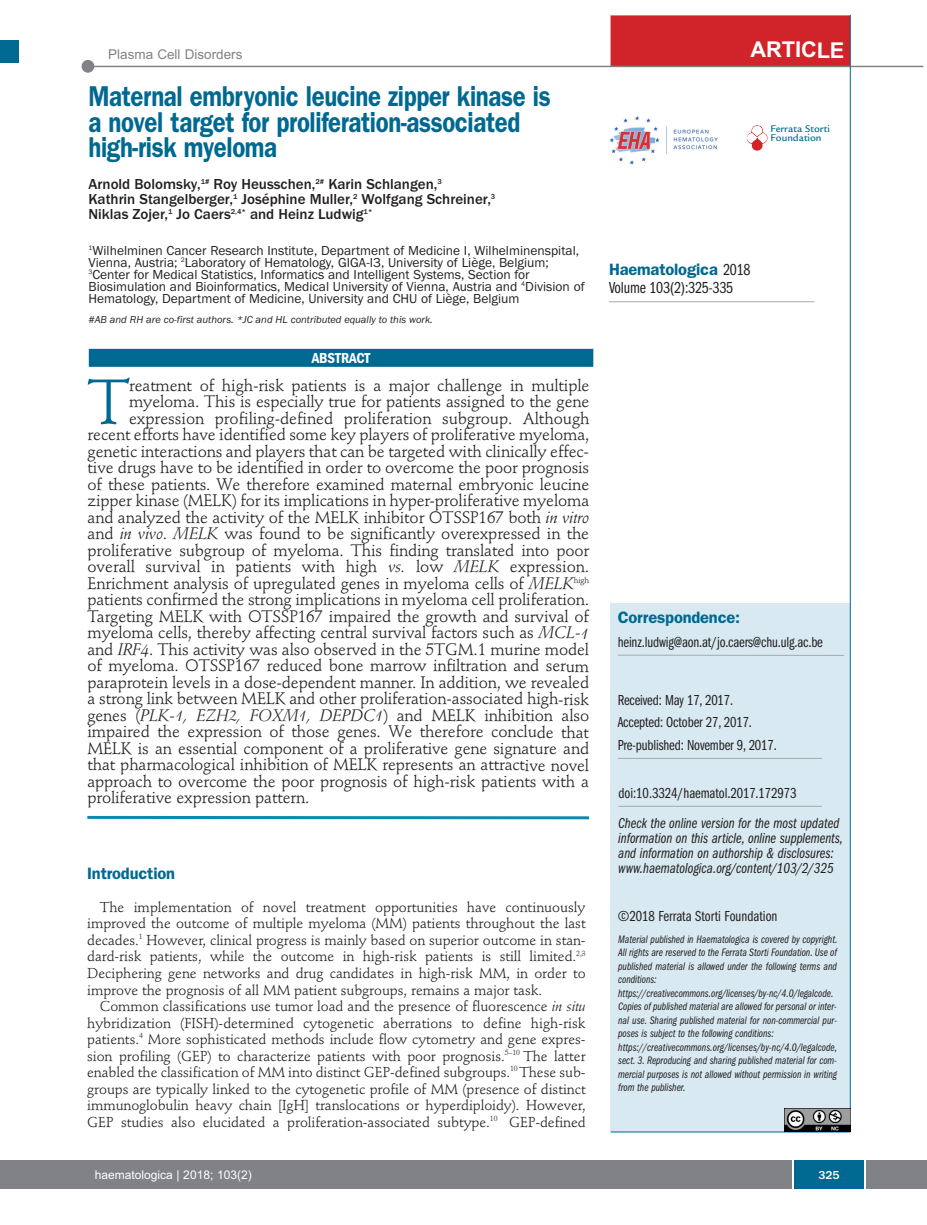
<style>
.page{position:relative;width:927px;height:1225px;background:#fff}
.page>*{position:absolute;margin:0;border:0;box-sizing:border-box;transform-origin:0 0}
.t1{font:62.7px "Stempel Schneidler";color:#006991}
.t2{font:600 28.8px/25.5px "Franklin Gothic";letter-spacing:-.015em;color:#006991;scale:.83 1}
.t3{font:700 21.75px "Arial";letter-spacing:-.01em;color:#fff}
.t4{font:16.5px "Stempel Schneidler";letter-spacing:-.01em;color:#231f20}
.t5{font:600 16.5px "Franklin Gothic";letter-spacing:-.01em;color:#006991}
.t6{font:16.5px "Franklin Gothic Book Cmpr";letter-spacing:-.01em;color:#231f20}
.t7{font:15px/22.5px "Franklin Gothic Book Cmpr";letter-spacing:-.01em;color:#231f20}
.t8{font:15px/15px "Franklin Gothic Book Cmpr Ital";color:#231f20}
.t9{font:500 15px/15px "Franklin Gothic";color:#231f20}
.t10{font:600 condensed 15px "Franklin Gothic";letter-spacing:-.005em;color:#fff}
.t11{font:14.25px/16.5px "Stempel Schneidler";letter-spacing:-.005em;color:#231f20;text-align:justify}
.t12{font:13.5px/12px "Franklin Gothic";color:#231f20}
.t13{font:13.5px "Arial";color:#808285}
.t14{font:12px "Arial";color:#fff}
.t15{font:500 12px "Franklin Gothic";color:#fff}
.t16{font:11.25px/13.5px "Franklin Gothic Book Cmpr Ital";color:#231f20}
.t17{font:italic 10.5px "Franklin Gothic";color:#231f20}
.t18{font:500 10.5px/9px "Legacy Sans";color:#006991}
.s1{font-style:italic}
.s2{font-family:"Franklin Gothic Book Cmpr";font-weight:400;color:#231f20}
</style>
<div class="page">
<div style="left:18px;top:1160px;width:909px;height:28px;background:#808285"></div>
<div style="left:794px;top:1160px;width:70px;height:28px;background:#006991"></div>
<hr style="left:792px;top:1160px;width:2px;height:28px;background:#fff">
<hr style="left:864px;top:1160px;width:2px;height:28px;background:#fff">
<div style="left:611px;top:603px;width:239px;height:529px;background:#d8e9f1"></div>
<hr style="left:618px;top:758px;width:204px;height:1px;background:#a8a9ad">
<hr style="left:618px;top:655px;width:226px;height:1px;background:#a8a9ad">
<hr style="left:611px;top:1131px;width:239px;height:1px;background:#006991">
<img style="left:747px;top:125px;width:20px;height:26px">
<img style="left:609px;top:116px;width:109px;height:49px">
<hr style="left:609px;top:301px;width:205px;height:1px;background:#a8a9ad">
<div style="left:611px;top:15px;width:239px;height:52px;background:#d1232a"></div>
<hr style="left:87px;top:66px;width:836px;height:1px;background:#808285">
<div style="left:82px;top:60px;width:12px;height:13px;background:#808285;border-radius:50%"></div>
<hr style="left:618px;top:806px;width:204px;height:1px;background:#a8a9ad">
<hr style="left:850px;top:15px;width:1px;height:1116px;background:#006991">
<img style="left:785px;top:1108px;width:65px;height:23px">
<div style="left:0;top:40px;width:19px;height:22px;background:#006991"></div>
<div style="left:0;top:1160px;width:18px;height:28px;background:#808285"></div>
<hr style="left:87px;top:816px;width:502px;height:3px;background:#0d8aaf">
<div style="left:89px;top:349px;width:504px;height:18px;background:#006991"></div>
<p class="t13" style="left:108px;top:47px;width:136px">Plasma Cell Disorders</p>
<h3 class="t3" style="left:751px;top:37px;width:95px">ARTICLE</h3>
<h2 class="t2" style="left:88px;top:86px;width:559px">Maternal embryonic leucine zipper kinase is a novel target for proliferation-associated high-risk myeloma</h2>
<p class="t9" style="left:89px;top:177px;width:408px">Arnold Bolomsky,<sup>1#</sup> Roy Heusschen,<sup>2#</sup> Karin Schlangen,<sup>3<br></sup>Kathrin Stangelberger,<sup>1</sup> Joséphine Muller,<sup>2</sup> Wolfgang Schreiner,<sup>3<br></sup>Niklas Zojer,<sup>1</sup> Jo Caers<sup>2,4*</sup> and Heinz Ludwig<sup>1*</sup></p>
<p class="t12" style="left:89px;top:244px;width:498px"><sup>1</sup>Wilhelminen Cancer Research Institute, Department of Medicine I, Wilhelminenspital, Vienna, Austria; <sup>2</sup>Laboratory of Hematology, GIGA-I3, University of Liège, Belgium; <sup>3</sup>Center for Medical Statistics, Informatics and Intelligent Systems, Section for Biosimulation and Bioinformatics, Medical University of Vienna, Austria and <sup>4</sup>Division of Hematology, Department of Medicine, University and CHU of Liège, Belgium</p>
<p class="t17" style="left:89px;top:313px;width:346px">#AB and RH are co-first authors. *JC and HL contributed equally to this work.</p>
<p class="t10" style="left:312px;top:352px;width:60px">ABSTRACT</p>
<h1 class="t1" style="left:88px;top:376px;width:43px">T</h1>
<p class="t4" style="left:129px;top:378px;width:462px">reatment of high-risk patients is a major challenge in multiple</p>
<p class="t4" style="left:129px;top:395px;width:462px">myeloma. This is especially true for patients assigned to the gene</p>
<p class="t4" style="left:129px;top:411px;width:462px">expression profiling-defined proliferation subgroup. Although</p>
<p class="t4" style="left:88px;top:428px;width:503px">recent efforts have identified some key players of proliferative myeloma,</p>
<p class="t4" style="left:88px;top:444px;width:503px">genetic interactions and players that can be targeted with clinically effec-</p>
<p class="t4" style="left:88px;top:461px;width:503px">tive drugs have to be identified in order to overcome the poor prognosis</p>
<p class="t4" style="left:88px;top:477px;width:503px">of these patients. We therefore examined maternal embryonic leucine</p>
<p class="t4" style="left:88px;top:494px;width:503px">zipper kinase (MELK) for its implications in hyper-proliferative myeloma</p>
<p class="t4" style="left:88px;top:510px;width:503px">and analyzed the activity of the MELK inhibitor OTSSP167 both <span class="s1">in vitro</span></p>
<p class="t4" style="left:88px;top:527px;width:503px">and <span class="s1">in vivo</span>. <span class="s1">MELK</span> was found to be significantly overexpressed in the</p>
<p class="t4" style="left:88px;top:543px;width:503px">proliferative subgroup of myeloma. This finding translated into poor</p>
<p class="t4" style="left:88px;top:560px;width:503px">overall survival in patients with high <span class="s1">vs.</span> low <span class="s1">MELK</span> expression.</p>
<p class="t4" style="left:88px;top:576px;width:503px">Enrichment analysis of upregulated genes in myeloma cells of <span class="s1">MELK</span><sup>high</sup></p>
<p class="t4" style="left:88px;top:593px;width:503px">patients confirmed the strong implications in myeloma cell proliferation.</p>
<p class="t4" style="left:88px;top:609px;width:503px">Targeting MELK with OTSSP167 impaired the growth and survival of</p>
<p class="t4" style="left:88px;top:626px;width:503px">myeloma cells, thereby affecting central survival factors such as <span class="s1">MCL-1</span></p>
<p class="t4" style="left:87px;top:642px;width:503px">and <span class="s1">IRF4</span>. This activity was also observed in the 5TGM.1 murine model</p>
<p class="t4" style="left:87px;top:659px;width:503px">of myeloma. OTSSP167 reduced bone marrow infiltration and serum</p>
<p class="t4" style="left:87px;top:675px;width:503px">paraprotein levels in a dose-dependent manner. In addition, we revealed</p>
<p class="t4" style="left:87px;top:692px;width:503px">a strong link between MELK and other proliferation-associated high-risk</p>
<p class="t4" style="left:87px;top:708px;width:503px">genes (<span class="s1">PLK-1, EZH2, FOXM1, DEPDC1</span>) and MELK inhibition also</p>
<p class="t4" style="left:87px;top:725px;width:503px">impaired the expression of those genes. We therefore conclude that</p>
<p class="t4" style="left:87px;top:741px;width:503px">MELK is an essential component of a proliferative gene signature and</p>
<p class="t4" style="left:87px;top:758px;width:503px">that pharmacological inhibition of MELK represents an attractive novel</p>
<p class="t4" style="left:87px;top:774px;width:503px">approach to overcome the poor prognosis of high-risk patients with a</p>
<p class="t4" style="left:87px;top:790px;width:224px">proliferative expression pattern.</p>
<p class="t5" style="left:87px;top:867px;width:89px">Introduction</p>
<p class="t11" style="left:87px;top:900px;width:500px;text-indent:13px">The implementation of novel treatment opportunities have continuously improved the outcome of multiple myeloma (MM) patients throughout the last decades.<sup>1</sup> However, clinical progress is mainly based on superior outcome in stan&shy;dard-risk patients, while the outcome in high-risk patients is still limited.<sup>2,3<br></sup>Deciphering gene networks and drug candidates in high-risk MM, in order to improve the prognosis of all MM patient subgroups, remains a major task.</p>
<p class="t11" style="left:87px;top:999px;width:500px;text-indent:13px">Common classifications use tumor load and the presence of fluorescence <span class="s1">in situ </span>hybridization (FISH)-determined cytogenetic aberrations to define high-risk patients.<sup>4</sup> More sophisticated methods include flow cytometry and gene expres&shy;sion profiling (GEP) to characterize patients with poor prognosis.<sup>5–10</sup> The latter enabled the classification of MM into distinct GEP-defined subgroups.<sup>10</sup> These sub&shy;groups are typically linked to the cytogenetic profile of MM (presence of distinct immunoglobulin heavy chain [IgH] translocations or hyperdiploidy). However, GEP studies also elucidated a proliferation-associated subtype.<sup>10</sup> GEP-defined</p>
<p class="t18" style="left:771px;top:125px;width:61px">Ferrata Storti<br>Foundation</p>
<p class="t5" style="left:609px;top:264px;width:143px">Haematologica <span class="s2">2018</span></p>
<p class="t6" style="left:609px;top:282px;width:126px">Volume 103(2):325-335</p>
<p class="t5" style="left:618px;top:612px;width:124px">Correspondence:</p>
<p class="t7" style="left:618px;top:631px;width:207px">heinz.ludwig@aon.at/jo.caers@chu.ulg.ac.be</p>
<p class="t7" style="left:618px;top:690px;width:160px">Received: May 17, 2017.<br>Accepted: October 27, 2017.<br>Pre-published: November 9, 2017.</p>
<p class="t7" style="left:618px;top:782px;width:180px">doi:10.3324/haematol.2017.172973</p>
<p class="t8" style="left:618px;top:817px;width:226px">Check the online version for the most updated information on this article, online supplements, and information on authorship &amp; disclosures: www.haematologica.org/content/103/2/325</p>
<p class="t7" style="left:618px;top:906px;width:161px">©2018 Ferrata Storti Foundation</p>
<p class="t16" style="left:618px;top:933px;width:221px">Material published in Haematologica is covered by copyright.<br>All rights are reserved to the Ferrata Storti Foundation. Use of published material is allowed under the following terms and conditions: https://creativecommons.org/licenses/by-nc/4.0/legalcode.<br>Copies of published material are allowed for personal or inter&shy;nal use. Sharing published material for non-commercial pur&shy;poses is subject to the following conditions: https://creativecommons.org/licenses/by-nc/4.0/legalcode, sect. 3. Reproducing and sharing published material for com&shy;mercial purposes is not allowed without permission in writing from the publisher.</p>
<p class="t14" style="left:95px;top:1167px;width:158px">haematologica | 2018; 103(2)</p>
<p class="t15" style="left:818px;top:1167px;width:23px">325</p>
</div>
